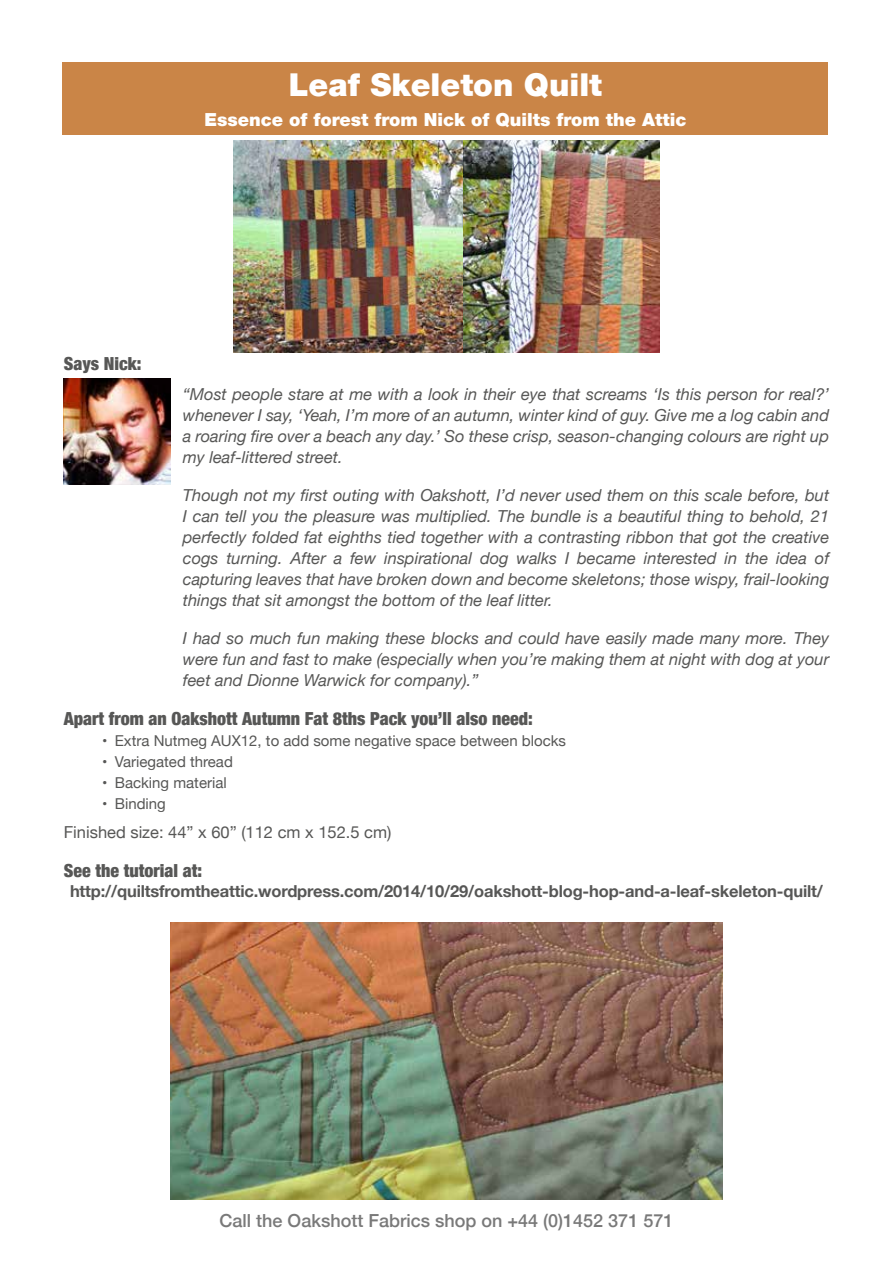
<style>
.page{position:relative;width:893px;height:1263px;background:#fff}
.page>*{position:absolute;margin:0;border:0;box-sizing:border-box;transform-origin:0 0}
.t1{font:900 31.5px "Helvetica Neue LT";color:#fff}
.Heading{font:900 condensed 18px "Helvetica Neue";color:#575756}
.t2{font:500 18px "Helvetica Neue";color:#797979}
.Subtitle{font:900 18px "Helvetica Neue LT";color:#fff}
.t3{font:italic 16.5px/21px "Helvetica Neue";color:#575756;text-align:justify}
.website{font:700 16.5px "Helvetica Neue";letter-spacing:-.01em;color:#575756}
.t4{font:16.5px "Helvetica Neue";color:#575756}
.t5{font:15px "Helvetica Neue";color:#575756}
</style>
<div class="page">
<img style="left:170px;top:923px;width:553px;height:276px">
<img style="left:234px;top:140px;width:425px;height:213px">
<img style="left:64px;top:378px;width:106px;height:107px">
<div style="left:63px;top:63px;width:765px;height:72px;background:#ca8547"></div>
<p class="t1" style="left:289px;top:66px;width:315px">Leaf Skeleton Quilt</p>
<p class="Subtitle" style="left:204px;top:109px;width:484px">Essence of forest from Nick of Quilts from the Attic</p>
<p class="Heading" style="left:64px;top:349px;width:79px">Says Nick:</p>
<p class="t3" style="left:183px;top:384px;width:648px">“Most people stare at me with a look in their eye that screams ‘Is this person for real?’ whenever I say, ‘Yeah, I’m more of an autumn, winter kind of guy. Give me a log cabin and a roaring fire over a beach any day.’ So these crisp, season-changing colours are right up my leaf-littered street.</p>
<p class="t3" style="left:183px;top:486px;width:648px">Though not my first outing with Oakshott, I’d never used them on this scale before, but I can tell you the pleasure was multiplied. The bundle is a beautiful thing to behold, 21 perfectly folded fat eighths tied together with a contrasting ribbon that got the creative cogs turning. After a few inspirational dog walks I became interested in the idea of capturing leaves that have broken down and become skeletons; those wispy, frail-looking things that sit amongst the bottom of the leaf litter.</p>
<p class="t3" style="left:183px;top:629px;width:648px">I had so much fun making these blocks and could have easily made many more. They were fun and fast to make (especially when you’re making them at night with dog at your feet and Dionne Warwick for company).”</p>
<p class="Heading" style="left:64px;top:703px;width:471px">Apart from an Oakshott Autumn Fat 8ths Pack you’ll also need:</p>
<p class="t5" style="left:102px;top:729px;width:465px">• Extra Nutmeg AUX12, to add some negative space between blocks</p>
<p class="t5" style="left:102px;top:750px;width:132px">• Variegated thread</p>
<p class="t5" style="left:102px;top:771px;width:126px">• Backing material</p>
<p class="t5" style="left:102px;top:792px;width:65px">• Binding</p>
<p class="t4" style="left:64px;top:820px;width:329px">Finished size: 44” x 60” (112 cm x 152.5 cm)</p>
<p class="Heading" style="left:64px;top:855px;width:140px">See the tutorial at:</p>
<p class="website" style="left:70px;top:878px;width:754px">http://quiltsfromtheattic.wordpress.com/2014/10/29/oakshott-blog-hop-and-a-leaf-skeleton-quilt/</p>
<p class="t2" style="left:220px;top:1206px;width:455px">Call the Oakshott Fabrics shop on +44 (0)1452 371 571</p>
</div>
